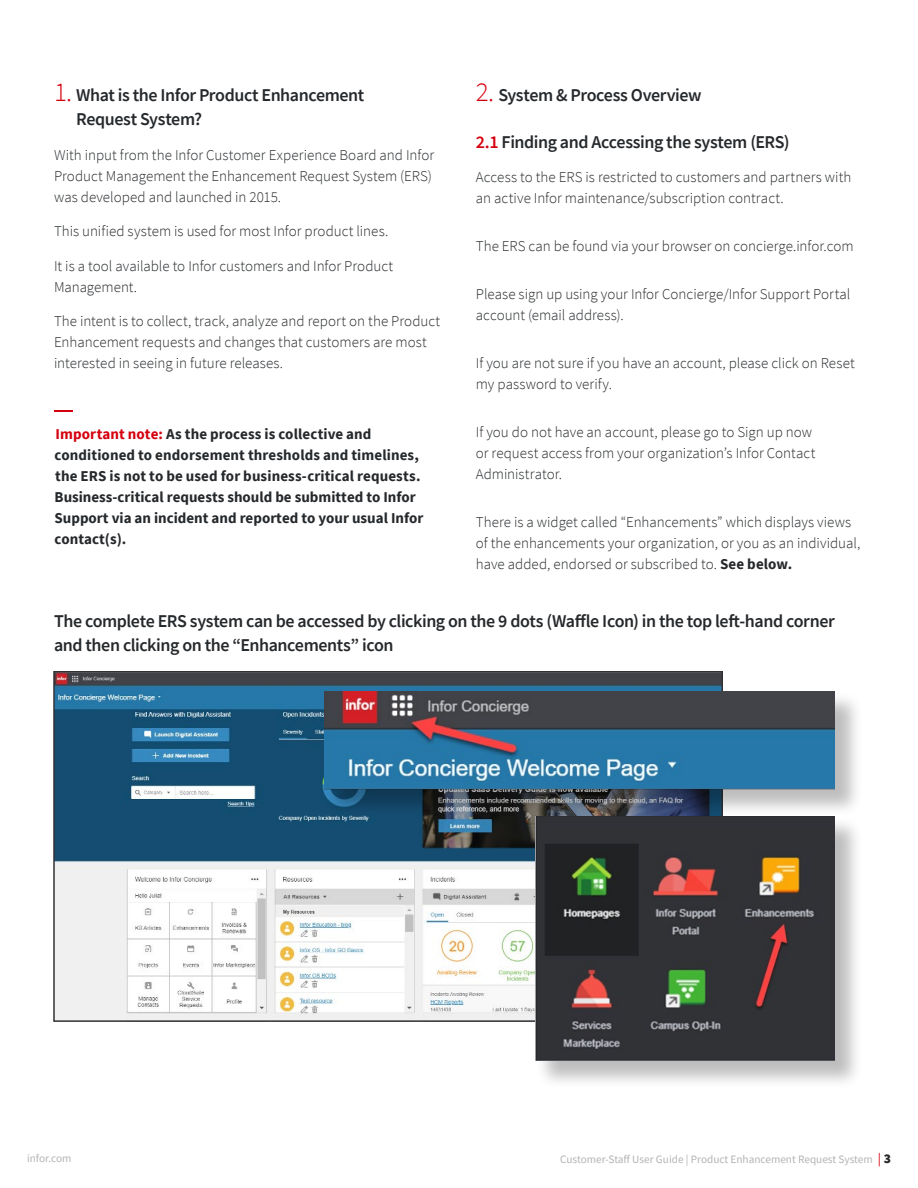
<style>
.page{position:relative;width:918px;height:1188px;background:#fff}
.page>*{position:absolute;margin:0;border:0;box-sizing:border-box;transform-origin:0 0}
.t1{font:600 18px/24px "Source Sans Pro";letter-spacing:-.025em;color:#26292c}
.t2{font:300 15px/21px "Source Sans Pro";color:#26292c}
.t3{font:700 15px/21px "Source Sans Pro";letter-spacing:.005em;color:#26292c}
.t4{font:11.25px "Source Sans Pro";color:#b3b3b3}
.s1{font-weight:300;font-size:27px;color:#d5000e}
.s2{color:#d5000e}
.s3{font-weight:700}
.s4{font-size:13.5px;color:#d5000e}
.s5{font-weight:900;font-size:13.5px;color:#26292c}
</style>
<div class="page">
<img style="left:56px;top:674px;width:664px;height:345px">
<div style="left:324px;top:691px;width:539px;height:127px;background:#000;opacity:.26"></div>
<img style="left:324px;top:692px;width:510px;height:97px">
<div style="left:535px;top:816px;width:328px;height:274px;background:#000;opacity:.26"></div>
<img style="left:536px;top:816px;width:298px;height:245px">
<svg style="left:54px;top:410px;width:19px;height:2px"></svg>
<p class="t1" style="left:76px;top:83px;width:290px;text-indent:-22px"><span class="s1">1.</span> What is the Infor Product Enhancement<br>Request System?</p>
<p class="t2" style="left:54px;top:144px;width:382px">With input from the Infor Customer Experience Board and Infor<br>Product Management the Enhancement Request System (ERS) was developed and launched in 2015.</p>
<p class="t2" style="left:54px;top:221px;width:336px">This unified system is used for most Infor product lines.</p>
<p class="t2" style="left:54px;top:255px;width:341px">It is a tool available to Infor customers and Infor Product<br>Management.</p>
<p class="t2" style="left:54px;top:311px;width:388px">The intent is to collect, track, analyze and report on the Product<br>Enhancement requests and changes that customers are most interested in seeing in future releases.</p>
<p class="t3" style="left:55px;top:424px;width:370px"><span class="s2">Important note:</span> As the process is collective and conditioned to endorsement thresholds and timelines, the ERS is not to be used for business-critical requests.<br>Business-critical requests should be submitted to Infor Support via an incident and reported to your usual Infor contact(s).</p>
<p class="t1" style="left:476px;top:83px;width:227px"><span class="s1">2.</span> System &amp; Process Overview</p>
<p class="t1" style="left:476px;top:130px;width:315px"><span class="s2">2.1</span> Finding and Accessing the system (ERS)</p>
<p class="t2" style="left:476px;top:167px;width:377px">Access to the ERS is restricted to customers and partners with an active Infor maintenance/subscription contract.</p>
<p class="t2" style="left:476px;top:236px;width:379px">The ERS can be found via your browser on concierge.infor.com</p>
<p class="t2" style="left:476px;top:284px;width:376px">Please sign up using your Infor Concierge/Infor Support Portal account (email address).</p>
<p class="t2" style="left:476px;top:353px;width:380px">If you are not sure if you have an account, please click on Reset my password to verify.</p>
<p class="t2" style="left:476px;top:422px;width:341px">If you do not have an account, please go to Sign up now or request access from your organization’s Infor Contact<br>Administrator.</p>
<p class="t2" style="left:476px;top:512px;width:386px">There is a widget called “Enhancements” which displays views of the enhancements your organization, or you as an individual, have added, endorsed or subscribed to. <span class="s3">See below.</span></p>
<p class="t1" style="left:54px;top:609px;width:782px">The complete ERS system can be accessed by clicking on the 9 dots (Waffle Icon) in the top left-hand corner and then clicking on the “Enhancements” icon</p>
<p class="t4" style="left:27px;top:1152px;width:46px">infor.com</p>
<p class="t4" style="left:560px;top:1152px;width:332px">Customer-Staff User Guide | Product Enhancement Request System <span class="s4">|</span> <span class="s5">3</span></p>
</div>
